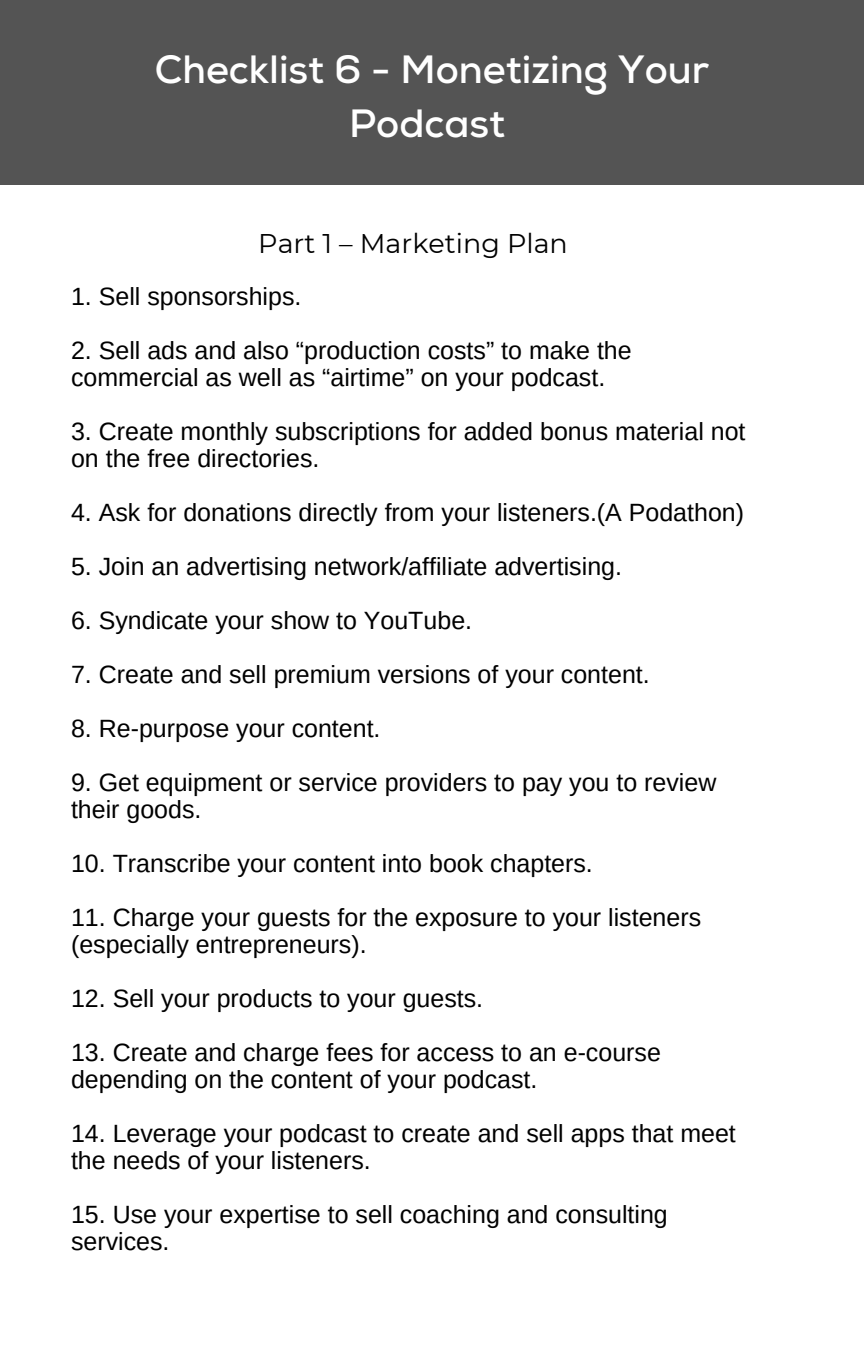
<style>
.page{position:relative;width:864px;height:1350px;background:#fff}
.page>*{position:absolute;margin:0;border:0;box-sizing:border-box;transform-origin:0 0}
.t1{font:700 39.38px/54px "Nexa";color:#fff;text-align:center}
.t2{font:27px "Montserrat";color:#000}
.t3{font:24.97px/27px "Arimo";color:#000}
</style>
<div class="page">
<div style="left:0;top:0;width:864px;height:185px;background:#545454"></div>
<h1 class="t1" style="left:155px;top:44px;width:556px">Checklist 6 - Monetizing Your<br>Podcast</h1>
<p class="t2" style="left:258px;top:227px;width:311px">Part 1 – Marketing Plan</p>
<p class="t3" style="left:71px;top:283px;width:232px">1. Sell sponsorships.</p>
<p class="t3" style="left:71px;top:337px;width:562px">2. Sell ads and also “production costs” to make the commercial as well as “airtime” on your podcast.</p>
<p class="t3" style="left:71px;top:418px;width:676px">3. Create monthly subscriptions for added bonus material not on the free directories.</p>
<p class="t3" style="left:71px;top:499px;width:675px">4. Ask for donations directly from your listeners.(A Podathon)</p>
<p class="t3" style="left:71px;top:553px;width:552px">5. Join an advertising network/affiliate advertising.</p>
<p class="t3" style="left:71px;top:607px;width:403px">6. Syndicate your show to YouTube.</p>
<p class="t3" style="left:71px;top:661px;width:580px">7. Create and sell premium versions of your content.</p>
<p class="t3" style="left:71px;top:715px;width:311px">8. Re-purpose your content.</p>
<p class="t3" style="left:71px;top:769px;width:647px">9. Get equipment or service providers to pay you to review their goods.</p>
<p class="t3" style="left:71px;top:850px;width:523px">10. Transcribe your content into book chapters.</p>
<p class="t3" style="left:71px;top:904px;width:632px">11. Charge your guests for the exposure to your listeners (especially entrepreneurs).</p>
<p class="t3" style="left:71px;top:985px;width:414px">12. Sell your products to your guests.</p>
<p class="t3" style="left:71px;top:1039px;width:591px">13. Create and charge fees for access to an e-course depending on the content of your podcast.</p>
<p class="t3" style="left:71px;top:1120px;width:666px">14. Leverage your podcast to create and sell apps that meet the needs of your listeners.</p>
<p class="t3" style="left:71px;top:1201px;width:598px">15. Use your expertise to sell coaching and consulting services.</p>
</div>
